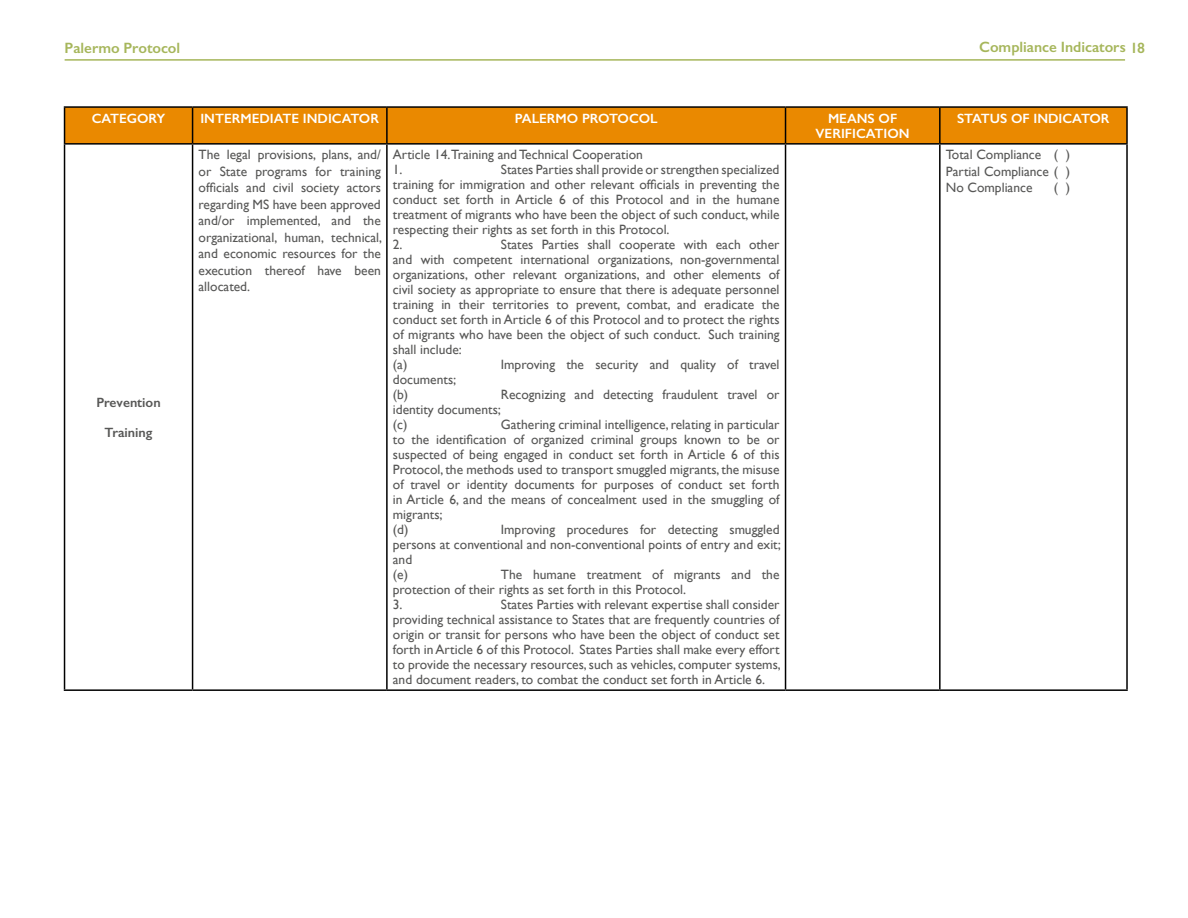
<style>
.page{position:relative;width:1188px;height:918px;background:#fff}
.page>*{position:absolute;margin:0;border:0;box-sizing:border-box;transform-origin:0 0}
.t1{font:600 15px "Gill Sans";color:#a6b65b}
.t2{font:13.5px/15px "Gill Sans";color:#575756}
.t3{font:600 13.5px/15px "Gill Sans";color:#fff;text-align:center}
.t4{font:600 13.5px "Gill Sans";color:#575756}
</style>
<div class="page">
<hr style="left:65px;top:59px;width:1060px;height:2px;background:#a6b65b">
<div style="left:65px;top:108px;width:1061px;height:35px;background:#ea8900"></div>
<hr style="left:192px;top:108px;width:1px;height:35px;background:#000">
<hr style="left:386px;top:108px;width:2px;height:35px;background:#000">
<hr style="left:939px;top:108px;width:2px;height:35px;background:#000">
<hr style="left:64px;top:145px;width:1px;height:544px;background:#000">
<hr style="left:192px;top:145px;width:1px;height:544px;background:#000">
<hr style="left:386px;top:145px;width:2px;height:544px;background:#000">
<hr style="left:785px;top:145px;width:1px;height:544px;background:#000">
<hr style="left:939px;top:145px;width:2px;height:544px;background:#000">
<hr style="left:1126px;top:145px;width:2px;height:544px;background:#000">
<hr style="left:64px;top:689px;width:129px;height:2px;background:#000">
<hr style="left:193px;top:689px;width:194px;height:2px;background:#000">
<hr style="left:387px;top:689px;width:399px;height:2px;background:#000">
<hr style="left:786px;top:689px;width:154px;height:2px;background:#000">
<hr style="left:940px;top:689px;width:188px;height:2px;background:#000">
<hr style="left:64px;top:106px;width:129px;height:2px;background:#000">
<hr style="left:64px;top:108px;width:1px;height:35px;background:#000">
<hr style="left:193px;top:106px;width:194px;height:2px;background:#000">
<hr style="left:387px;top:106px;width:399px;height:2px;background:#000">
<hr style="left:64px;top:143px;width:129px;height:2px;background:#000">
<hr style="left:193px;top:143px;width:194px;height:2px;background:#000">
<hr style="left:387px;top:143px;width:399px;height:2px;background:#000">
<hr style="left:786px;top:106px;width:154px;height:2px;background:#000">
<hr style="left:785px;top:108px;width:1px;height:35px;background:#000">
<hr style="left:940px;top:106px;width:188px;height:2px;background:#000">
<hr style="left:1126px;top:108px;width:2px;height:35px;background:#000">
<hr style="left:786px;top:143px;width:154px;height:2px;background:#000">
<hr style="left:940px;top:143px;width:188px;height:2px;background:#000">
<p class="t1" style="left:65px;top:39px;width:117px">Palermo Protocol</p>
<p class="t1" style="left:979px;top:38px;width:167px">Compliance Indicators 18</p>
<p class="t3" style="left:92px;top:111px;width:75px">CATEGORY</p>
<p class="t3" style="left:200px;top:111px;width:180px">INTERMEDIATE INDICATOR</p>
<p class="t3" style="left:515px;top:111px;width:144px">PALERMO PROTOCOL</p>
<p class="t3" style="left:816px;top:111px;width:96px">MEANS OF<br>VERIFICATION</p>
<p class="t3" style="left:957px;top:111px;width:154px">STATUS OF INDICATOR</p>
<p class="t4" style="left:96px;top:394px;width:66px">Prevention</p>
<p class="t4" style="left:105px;top:424px;width:49px">Training</p>
<p class="t2" style="left:199px;top:146px;width:185px;line-height:16.5px;text-align:justify">The legal provisions, plans, and/ or State programs for training officials and civil society actors regarding MS have been approved and/or implemented, and the organizational, human, technical, and economic resources for the execution thereof have been allocated.</p>
<p class="t2" style="left:393px;top:147px;width:252px">Article 14.Training and Technical Cooperation<br>1.</p>
<p class="t2" style="left:393px;top:162px;width:388px;text-indent:108px">States Parties shall provide or strengthen specialized training for immigration and other relevant officials in preventing the conduct set forth in Article 6 of this Protocol and in the humane treatment of migrants who have been the object of such conduct, while respecting their rights as set forth in this Protocol.<br>2.</p>
<p class="t2" style="left:393px;top:237px;width:388px;text-indent:108px">States Parties shall cooperate with each other and with competent international organizations, non-governmental organizations, other relevant organizations, and other elements of civil society as appropriate to ensure that there is adequate personnel training in their territories to prevent, combat, and eradicate the conduct set forth in Article 6 of this Protocol and to protect the rights of migrants who have been the object of such conduct. Such training shall include:<br>(a)</p>
<p class="t2" style="left:501px;top:357px;width:280px">Improving the security and quality of travel</p>
<p class="t2" style="left:393px;top:372px;width:65px">documents; (b)</p>
<p class="t2" style="left:393px;top:387px;width:388px;text-indent:108px">Recognizing and detecting fraudulent travel or identity documents;<br>(c)</p>
<p class="t2" style="left:393px;top:417px;width:388px;text-indent:108px">Gathering criminal intelligence, relating in particular to the identification of organized criminal groups known to be or suspected of being engaged in conduct set forth in Article 6 of this Protocol, the methods used to transport smuggled migrants, the misuse of travel or identity documents for purposes of conduct set forth in Article 6, and the means of concealment used in the smuggling of migrants;<br>(d)</p>
<p class="t2" style="left:393px;top:522px;width:389px;text-indent:108px">Improving procedures for detecting smuggled persons at conventional and non-conventional points of entry and exit; and<br>(e)</p>
<p class="t2" style="left:393px;top:567px;width:388px;text-indent:108px">The humane treatment of migrants and the protection of their rights as set forth in this Protocol.<br>3.</p>
<p class="t2" style="left:393px;top:597px;width:389px;text-align:justify;text-indent:108px">States Parties with relevant expertise shall consider providing technical assistance to States that are frequently countries of origin or transit for persons who have been the object of conduct set forth in Article 6 of this Protocol. States Parties shall make every effort to provide the necessary resources, such as vehicles, computer systems, and document readers, to combat the conduct set forth in Article 6.</p>
<p class="t2" style="left:946px;top:146px;width:126px;line-height:16.5px;text-align:justify">Total Compliance ( )<br>Partial Compliance ( )<br>No Compliance</p>
<p class="t2" style="left:1054px;top:180px;width:18px">( )</p>
</div>
